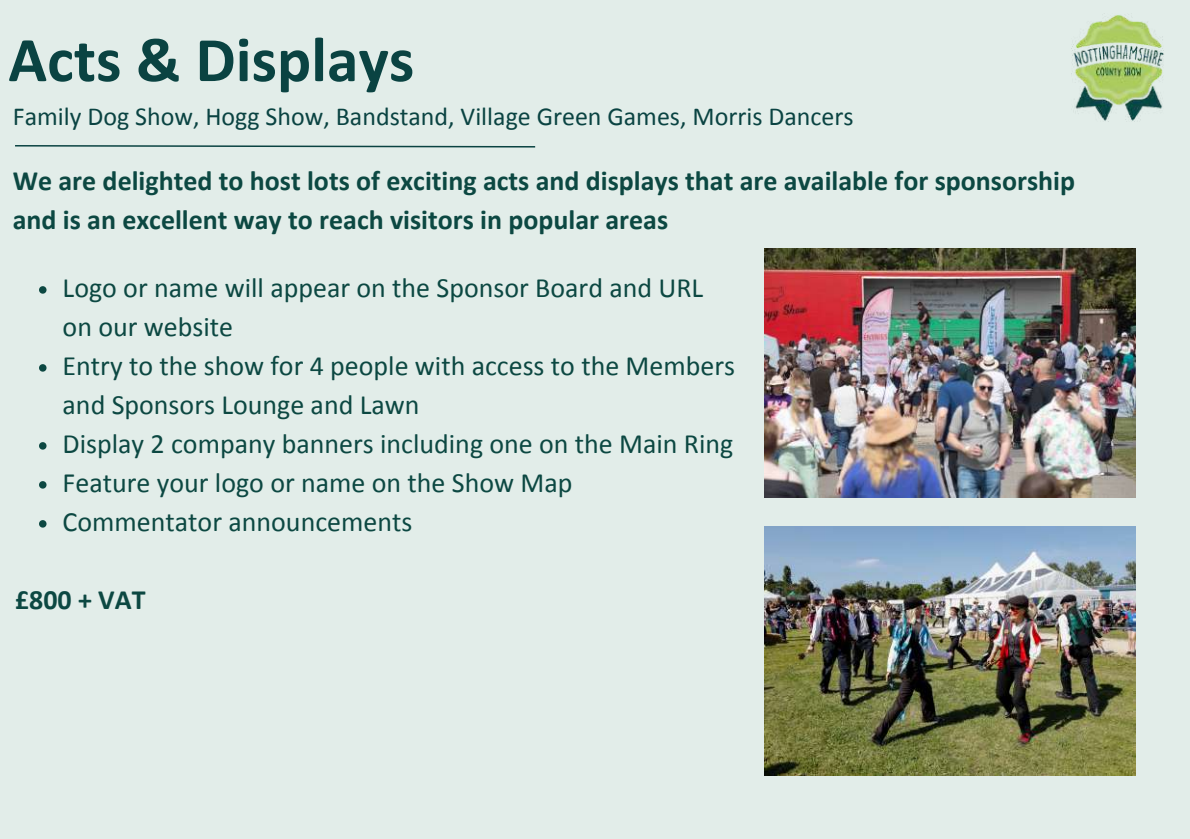
<style>
.page{position:relative;width:1190px;height:839px;background:#fff}
.page>*{position:absolute;margin:0;border:0;box-sizing:border-box;transform-origin:0 0}
.t1{font:700 64px "Calibri";color:#0a4342}
.t2{font:28px/39px "Calibri";color:#0c4842}
.t3{font:700 28px/39px "Calibri";color:#0c4842}
.t4{font:26px "Calibri";color:#0a4342}
</style>
<div class="page">
<div style="left:0;top:0;width:1190px;height:838px;background:#e2ede9"></div>
<svg style="left:15px;top:145px;width:521px;height:3px"></svg>
<img style="left:764px;top:248px;width:372px;height:249px">
<img style="left:764px;top:526px;width:372px;height:249px">
<svg style="left:39px;top:286px;width:8px;height:8px"></svg>
<svg style="left:39px;top:364px;width:8px;height:7px"></svg>
<svg style="left:39px;top:442px;width:8px;height:7px"></svg>
<svg style="left:39px;top:481px;width:8px;height:7px"></svg>
<svg style="left:39px;top:520px;width:8px;height:7px"></svg>
<img style="left:1071px;top:15px;width:93px;height:107px">
<h1 class="t1" style="left:8px;top:33px;width:407px">Acts &amp; Displays</h1>
<p class="t4" style="left:13px;top:105px;width:842px">Family Dog Show, Hogg Show, Bandstand, Village Green Games, Morris Dancers</p>
<p class="t3" style="left:13px;top:163px;width:1064px">We are delighted to host lots of exciting acts and displays that are available for sponsorship and is an excellent way to reach visitors in popular areas</p>
<p class="t2" style="left:63px;top:270px;width:674px">Logo or name will appear on the Sponsor Board and URL on our website<br>Entry to the show for 4 people with access to the Members and Sponsors Lounge and Lawn<br>Display 2 company banners including one on the Main Ring Feature your logo or name on the Show Map Commentator announcements</p>
<p class="t3" style="left:15px;top:582px;width:132px">£800 + VAT</p>
</div>
